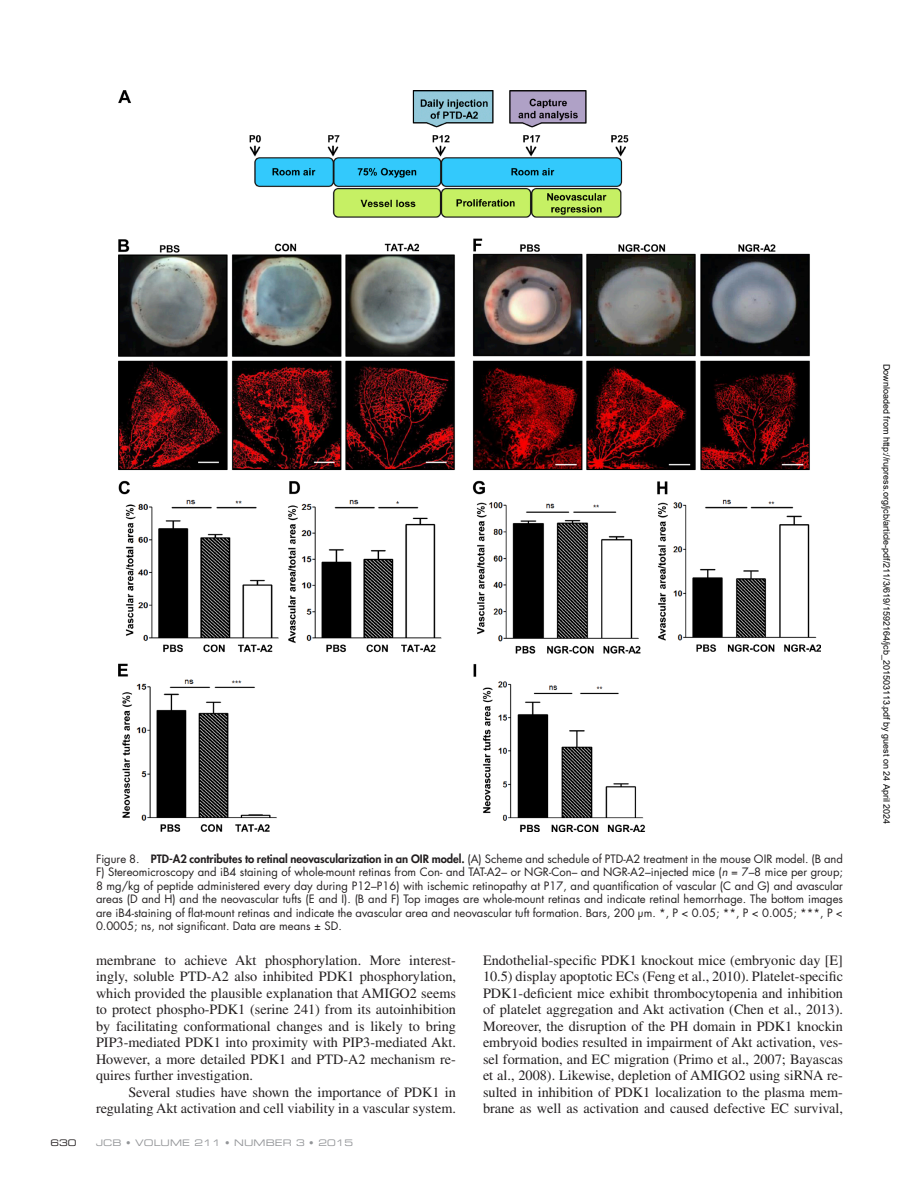
<style>
.page{position:relative;width:918px;height:1188px;background:#fff}
.page>*{position:absolute;margin:0;border:0;box-sizing:border-box;transform-origin:0 0}
.Para_Text{font:14.25px/16.5px "Times LT Std";color:#231f20;text-align:justify}
.fig_p{font:11.25px/13.5px "Futura Std";color:#231f20;text-align:justify}
.t1{font:9px "Arial";color:#000}
.t2{font:9px "Eurostile LT Std Ex 2";letter-spacing:.01em;color:#939598}
.pageFolio{font:9px "Eurostile LT Std Ex 2";color:#231f20}
.s1{font-weight:800}
.s2{font-style:italic}
</style>
<div class="page">
<img style="left:119px;top:90px;width:701px;height:741px">
<p class="fig_p" style="left:96px;top:852px;width:749px">Figure 8. <span class="s1">PTD-A2 contributes to retinal neovascularization in an OIR model.</span> (A) Scheme and schedule of PTD-A2 treatment in the mouse OIR model. (B and F) Stereomicroscopy and iB4 staining of whole-mount retinas from Con- and TAT-A2– or NGR-Con– and NGR-A2–injected mice (<span class="s2">n</span> = 7–8 mice per group; 8 mg/kg of peptide administered every day during P12–P16) with ischemic retinopathy at P17, and quantification of vascular (C and G) and avascular areas (D and H) and the neovascular tufts (E and I). (B and F) Top images are whole-mount retinas and indicate retinal hemorrhage. The bottom images are iB4-staining of flat-mount retinas and indicate the avascular area and neovascular tuft formation. Bars, 200 µm. *, P &lt; 0.05; **, P &lt; 0.005; ***, P &lt; 0.0005; ns, not significant. Data are means ± SD.</p>
<p class="Para_Text" style="left:96px;top:951px;width:362px">membrane to achieve Akt phosphorylation. More interest&shy;ingly, soluble PTD-A2 also inhibited PDK1 phosphorylation, which provided the plausible explanation that AMIGO2 seems to protect phospho-PDK1 (serine 241) from its autoinhibition by facilitating conformational changes and is likely to bring PIP3-mediated PDK1 into proximity with PIP3-mediated Akt.<br>However, a more detailed PDK1 and PTD-A2 mechanism re&shy;quires further investigation.</p>
<p class="Para_Text" style="left:96px;top:1083px;width:362px;text-align:right">Several studies have shown the importance of PDK1 in regulating Akt activation and cell viability in a vascular system.</p>
<p class="pageFolio" style="left:50px;top:1136px;width:28px">630</p>
<p class="t2" style="left:96px;top:1136px;width:259px">JCB • VOLUME 211 • NUMBER 3 • 2015</p>
<p class="Para_Text" style="left:483px;top:951px;width:362px">Endothelial-specific PDK1 knockout mice (embryonic day [E] 10.5) display apoptotic ECs (Feng et al., 2010). Platelet-specific PDK1-deficient mice exhibit thrombocytopenia and inhibition of platelet aggregation and Akt activation (Chen et al., 2013).<br>Moreover, the disruption of the PH domain in PDK1 knockin embryoid bodies resulted in impairment of Akt activation, ves&shy;sel formation, and EC migration (Primo et al., 2007; Bayascas et al., 2008). Likewise, depletion of AMIGO2 using siRNA re&shy;sulted in inhibition of PDK1 localization to the plasma mem&shy;brane as well as activation and caused defective EC survival,</p>
<p class="t1" style="left:890px;top:364px;width:462px;rotate:90deg">Downloaded from http://rupress.org/jcb/article-pdf/211/3/619/1592164/jcb_201503113.pdf by guest on 24 April 2024</p>
</div>
